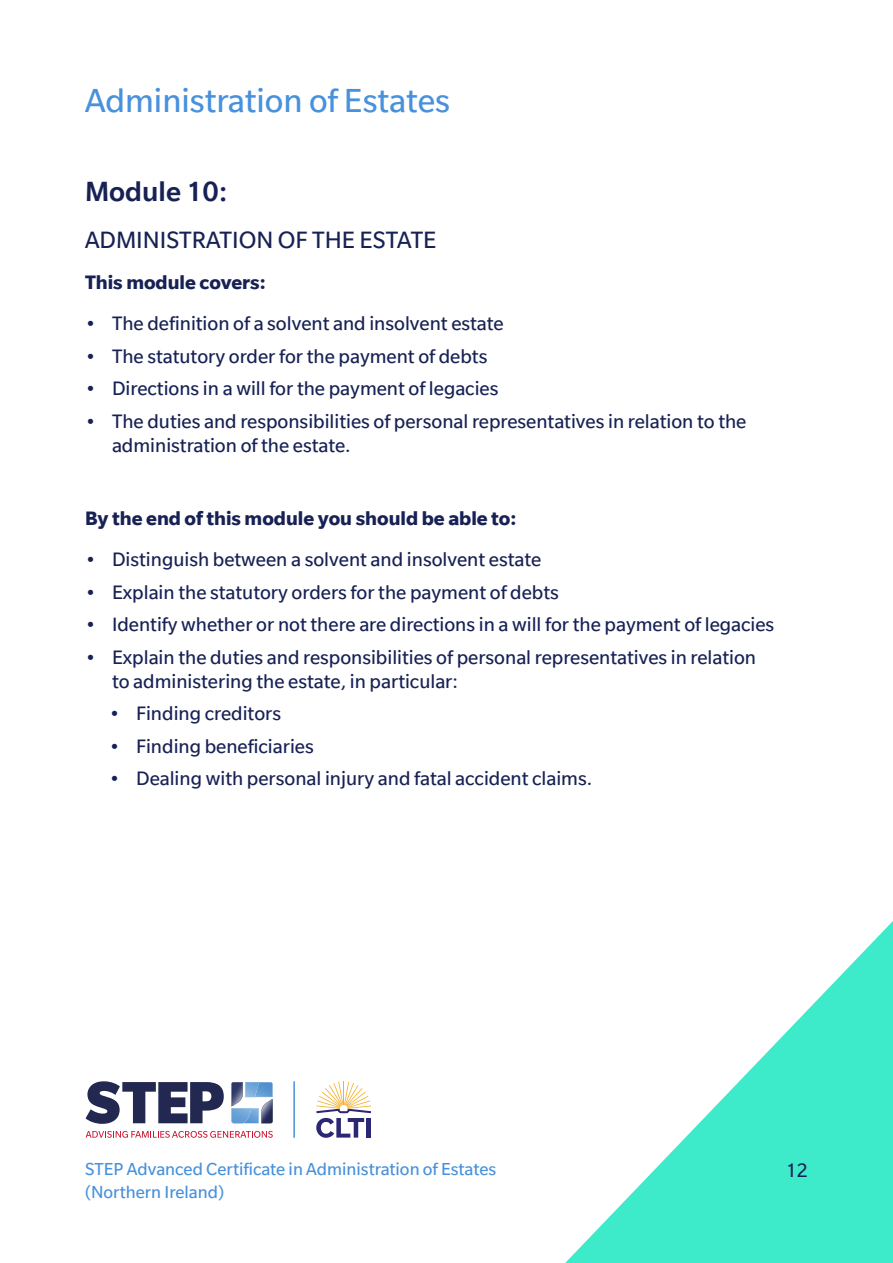
<style>
.page{position:relative;width:893px;height:1263px;background:#fff}
.page>*{position:absolute;margin:0;border:0;box-sizing:border-box;transform-origin:0 0}
.t1{font:36px "Slate";color:#4891dc}
.t2{font:500 30px "Slate";color:#172154}
.t3{font:25.5px "Slate";color:#172154}
.t4{font:21px/24px "Slate";color:#172154}
.t5{font:700 21px "Slate";color:#172154}
.t6{font:18.75px/22.5px "Slate";color:#4891dc}
</style>
<div class="page">
<svg style="left:565px;top:921px;width:328px;height:342px"></svg>
<svg style="left:86px;top:1081px;width:138px;height:43px"></svg>
<svg style="left:231px;top:1082px;width:42px;height:41px"></svg>
<svg style="left:86px;top:1131px;width:187px;height:7px"></svg>
<hr style="left:293px;top:1081px;width:2px;height:57px;background:#4891dc">
<svg style="left:316px;top:1081px;width:55px;height:57px"></svg>
<div style="left:366px;top:1118px;width:5px;height:19px;background:#2c2772"></div>
<h1 class="t1" style="left:85px;top:81px;width:366px">Administration of Estates</h1>
<h2 class="t2" style="left:85px;top:175px;width:144px">Module 10:</h2>
<p class="t3" style="left:85px;top:226px;width:353px">ADMINISTRATION OF THE ESTATE</p>
<p class="t5" style="left:85px;top:271px;width:182px">This module covers:</p>
<p class="t4" style="left:85px;top:311px;width:420px">• The definition of a solvent and insolvent estate</p>
<p class="t4" style="left:85px;top:344px;width:404px">• The statutory order for the payment of debts</p>
<p class="t4" style="left:85px;top:376px;width:415px">• Directions in a will for the payment of legacies</p>
<p class="t4" style="left:112px;top:409px;width:636px;text-indent:-27px">• The duties and responsibilities of personal representatives in relation to the administration of the estate.</p>
<p class="t5" style="left:85px;top:507px;width:433px">By the end of this module you should be able to:</p>
<p class="t4" style="left:85px;top:547px;width:458px">• Distinguish between a solvent and insolvent estate</p>
<p class="t4" style="left:85px;top:580px;width:475px">• Explain the statutory orders for the payment of debts</p>
<p class="t4" style="left:85px;top:612px;width:691px">• Identify whether or not there are directions in a will for the payment of legacies</p>
<p class="t4" style="left:112px;top:645px;width:646px;text-indent:-27px">• Explain the duties and responsibilities of personal representatives in relation to administering the estate, in particular:</p>
<p class="t4" style="left:109px;top:701px;width:174px">• Finding creditors</p>
<p class="t4" style="left:109px;top:734px;width:206px">• Finding beneficiaries</p>
<p class="t4" style="left:109px;top:766px;width:485px">• Dealing with personal injury and fatal accident claims.</p>
<p class="t6" style="left:85px;top:1158px;width:413px">STEP Advanced Certificate in Administration of Estates (Northern Ireland)</p>
<p class="t4" style="left:786px;top:1158px;width:23px">12</p>
</div>
